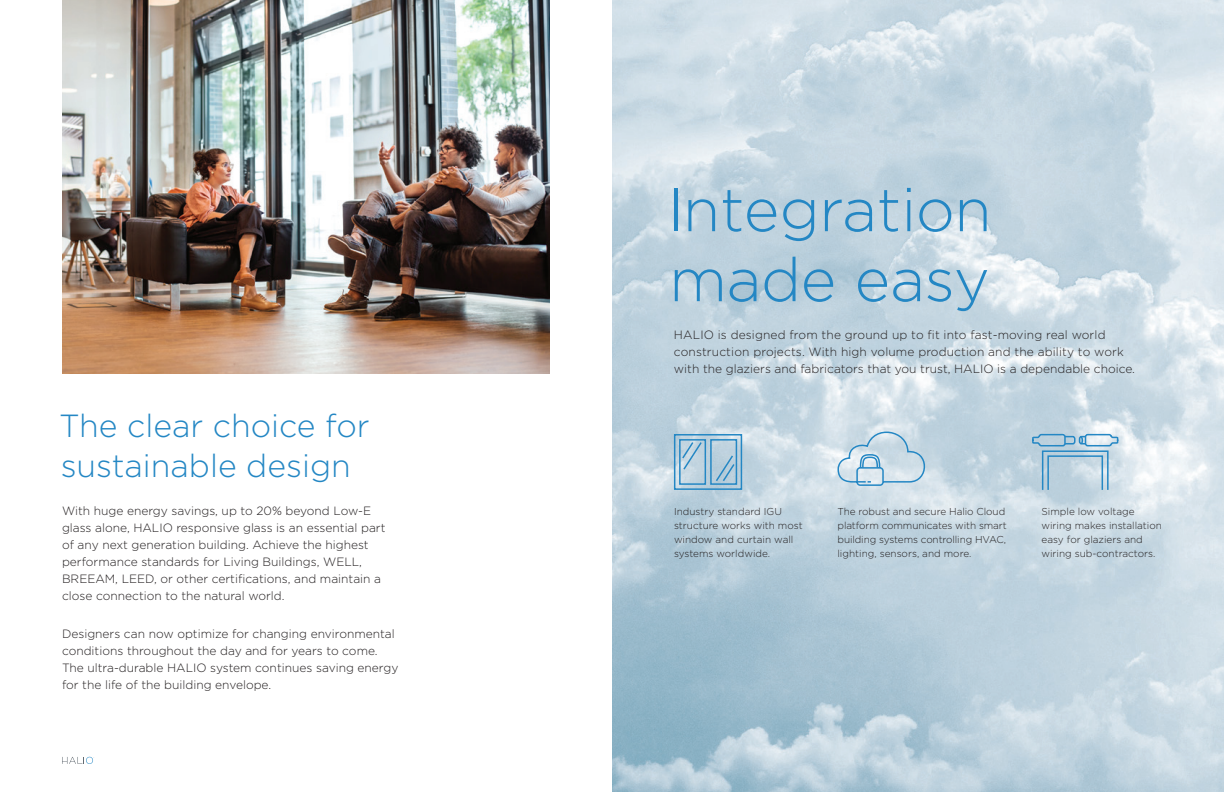
<style>
.page{position:relative;width:1224px;height:792px;background:#fff}
.page>*{position:absolute;margin:0;border:0;box-sizing:border-box;transform-origin:0 0}
.body{font:300 61px/70px "Gotham";letter-spacing:-.01em;color:#2487c4}
.body-2{font:300 32px/40px "Gotham";color:#2487c4}
.body-3{font:300 12px/17px "Gotham";color:#231f20}
.small_body{font:300 10px/14px "Gotham";color:#231f20}
</style>
<div class="page">
<img style="left:62px;top:0;width:488px;height:373px">
<img style="left:612px;top:0;width:612px;height:792px">
<svg style="left:837px;top:424px;width:93px;height:63px;background:#c3d8e5"></svg>
<svg style="left:1031px;top:433px;width:88px;height:14px"></svg>
<div style="left:1042px;top:450px;width:67px;height:41px;border:2px solid #2487c4"></div>
<div style="left:1047px;top:455px;width:56px;height:36px;border:2px solid #2487c4"></div>
<div style="left:674px;top:434px;width:68px;height:56px;border:2px solid #2487c4"></div>
<div style="left:679px;top:439px;width:27px;height:46px;border:2px solid #2487c4"></div>
<div style="left:710px;top:439px;width:27px;height:46px;border:2px solid #2487c4"></div>
<svg style="left:715px;top:454px;width:21px;height:29px"></svg>
<svg style="left:681px;top:441px;width:22px;height:30px"></svg>
<svg style="left:62px;top:757px;width:32px;height:7px"></svg>
<p class="body-2" style="left:59px;top:405px;width:312px">The clear choice for sustainable design</p>
<p class="body-3" style="left:62px;top:502px;width:325px">With huge energy savings, up to 20% beyond Low-E glass alone, HALIO responsive glass is an essential part of any next generation building. Achieve the highest performance standards for Living Buildings, WELL, BREEAM, LEED, or other certifications, and maintain a close connection to the natural world.</p>
<p class="body-3" style="left:62px;top:625px;width:338px">Designers can now optimize for changing environmental conditions throughout the day and for years to come.<br>The ultra-durable HALIO system continues saving energy for the life of the building envelope.</p>
<p class="body" style="left:668px;top:174px;width:325px">Integration made easy</p>
<p class="body-3" style="left:674px;top:326px;width:463px">HALIO is designed from the ground up to fit into fast-moving real world construction projects. With high volume production and the ability to work with the glaziers and fabricators that you trust, HALIO is a dependable choice.</p>
<p class="small_body" style="left:674px;top:504px;width:130px">Industry standard IGU structure works with most window and curtain wall systems worldwide.</p>
<p class="small_body" style="left:838px;top:504px;width:171px">The robust and secure Halio Cloud platform communicates with smart building systems controlling HVAC, lighting, sensors, and more.</p>
<p class="small_body" style="left:1042px;top:504px;width:122px">Simple low voltage wiring makes installation easy for glaziers and wiring sub-contractors.</p>
</div>
